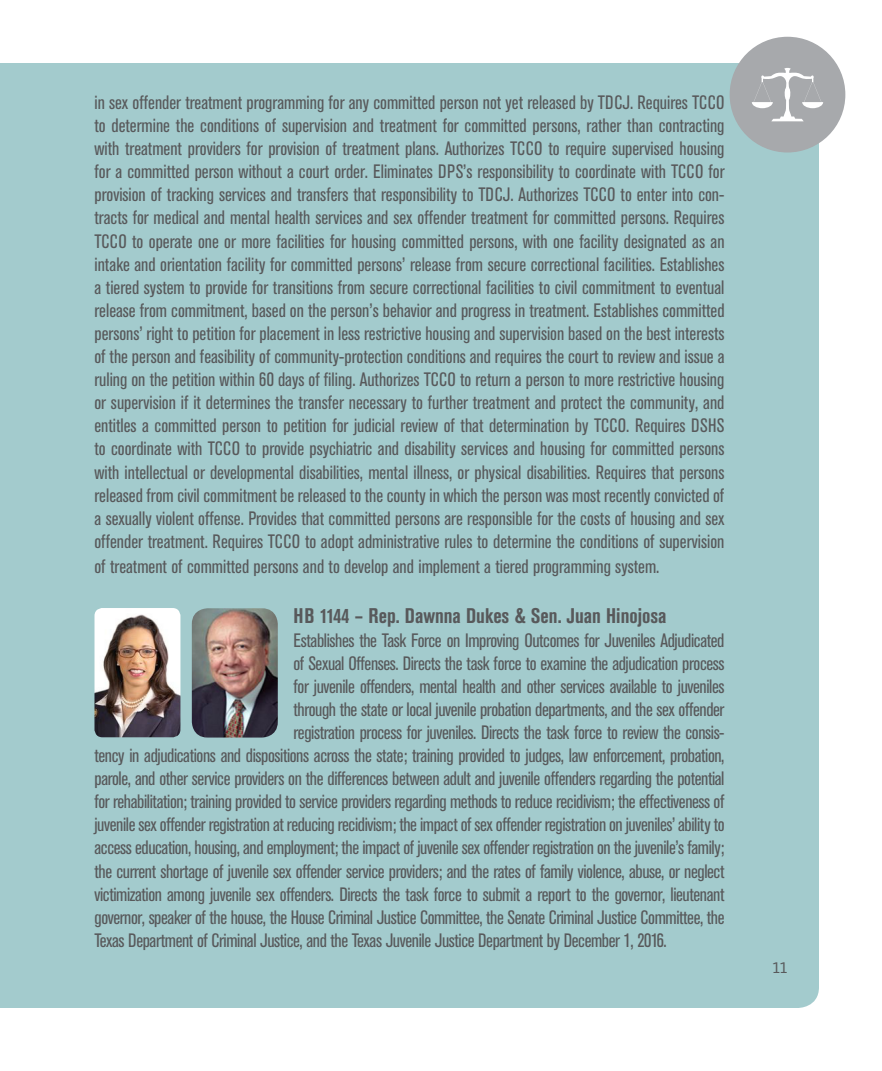
<style>
.page{position:relative;width:882px;height:1071px;background:#fff}
.page>*{position:absolute;margin:0;border:0;box-sizing:border-box;transform-origin:0 0}
.t1{font:22.75px "Klinic Slab";color:#58595b}
.t2{font:700 condensed 21px "Akzidenz Grotesk BE";color:#58595b}
.t3{font:condensed 19.25px/23.1px "Akzidenz Grotesk BE";letter-spacing:-.02em;color:#58595b;text-align:justify}
.t4{font:condensed 19.25px "Akzidenz Grotesk BE";color:#58595b}
</style>
<div class="page">
<div style="left:0;top:63px;width:819px;height:945px;background:#a3cbcd"></div>
<img style="left:192px;top:608px;width:86px;height:130px">
<img style="left:94px;top:608px;width:86px;height:129px">
<div style="left:730px;top:37px;width:115px;height:116px;background:#a7a9ac;border-radius:58px"></div>
<svg style="left:752px;top:68px;width:71px;height:53px"></svg>
<p class="t3" style="left:94px;top:91px;width:632px">in sex offender treatment programming for any committed person not yet released by TDCJ. Requires TCCO to determine the conditions of supervision and treatment for committed persons, rather than contracting with treatment providers for provision of treatment plans. Authorizes TCCO to require supervised housing for a committed person without a court order. Eliminates DPS’s responsibility to coordinate with TCCO for provision of tracking services and transfers that responsibility to TDCJ. Authorizes TCCO to enter into con&shy;tracts for medical and mental health services and sex offender treatment for committed persons. Requires TCCO to operate one or more facilities for housing committed persons, with one facility designated as an intake and orientation facility for committed persons’ release from secure correctional facilities. Establishes a tiered system to provide for transitions from secure correctional facilities to civil commitment to eventual release from commitment, based on the person’s behavior and progress in treatment. Establishes committed persons’ right to petition for placement in less restrictive housing and supervision based on the best interests of the person and feasibility of community-protection conditions and requires the court to review and issue a ruling on the petition within 60 days of filing. Authorizes TCCO to return a person to more restrictive housing or supervision if it determines the transfer necessary to further treatment and protect the community, and entitles a committed person to petition for judicial review of that determination by TCCO. Requires DSHS to coordinate with TCCO to provide psychiatric and disability services and housing for committed persons with intellectual or developmental disabilities, mental illness, or physical disabilities. Requires that persons released from civil commitment be released to the county in which the person was most recently convicted of a sexually violent offense. Provides that committed persons are responsible for the costs of housing and sex offender treatment. Requires TCCO to adopt administrative rules to determine the conditions of supervision</p>
<p class="t4" style="left:94px;top:556px;width:566px">of treatment of committed persons and to develop and implement a tiered programming system.</p>
<p class="t2" style="left:294px;top:604px;width:375px">HB 1144 – Rep. Dawnna Dukes &amp; Sen. Juan Hinojosa</p>
<p class="t3" style="left:294px;top:629px;width:432px">Establishes the Task Force on Improving Outcomes for Juveniles Adjudicated</p>
<p class="t3" style="left:294px;top:652px;width:432px">of Sexual Offenses. Directs the task force to examine the adjudication process</p>
<p class="t3" style="left:294px;top:675px;width:432px">for juvenile offenders, mental health and other services available to juveniles</p>
<p class="t3" style="left:294px;top:698px;width:432px">through the state or local juvenile probation departments, and the sex offender</p>
<p class="t3" style="left:294px;top:721px;width:432px">registration process for juveniles. Directs the task force to review the consis-</p>
<p class="t3" style="left:94px;top:744px;width:632px">tency in adjudications and dispositions across the state; training provided to judges, law enforcement, probation,</p>
<p class="t3" style="left:94px;top:767px;width:632px">parole, and other service providers on the differences between adult and juvenile offenders regarding the potential</p>
<p class="t3" style="left:94px;top:790px;width:631px">for rehabilitation; training provided to service providers regarding methods to reduce recidivism; the effectiveness of</p>
<p class="t3" style="left:94px;top:814px;width:632px">juvenile sex offender registration at reducing recidivism; the impact of sex offender registration on juveniles’ ability to</p>
<p class="t3" style="left:94px;top:837px;width:632px">access education, housing, and employment; the impact of juvenile sex offender registration on the juvenile’s family;</p>
<p class="t3" style="left:94px;top:860px;width:631px">the current shortage of juvenile sex offender service providers; and the rates of family violence, abuse, or neglect</p>
<p class="t3" style="left:94px;top:883px;width:631px">victimization among juvenile sex offenders. Directs the task force to submit a report to the governor, lieutenant</p>
<p class="t3" style="left:94px;top:906px;width:632px">governor, speaker of the house, the House Criminal Justice Committee, the Senate Criminal Justice Committee, the</p>
<p class="t3" style="left:94px;top:929px;width:574px">Texas Department of Criminal Justice, and the Texas Juvenile Justice Department by December 1, 2016.</p>
<p class="t1" style="left:772px;top:952px;width:17px">11</p>
</div>
